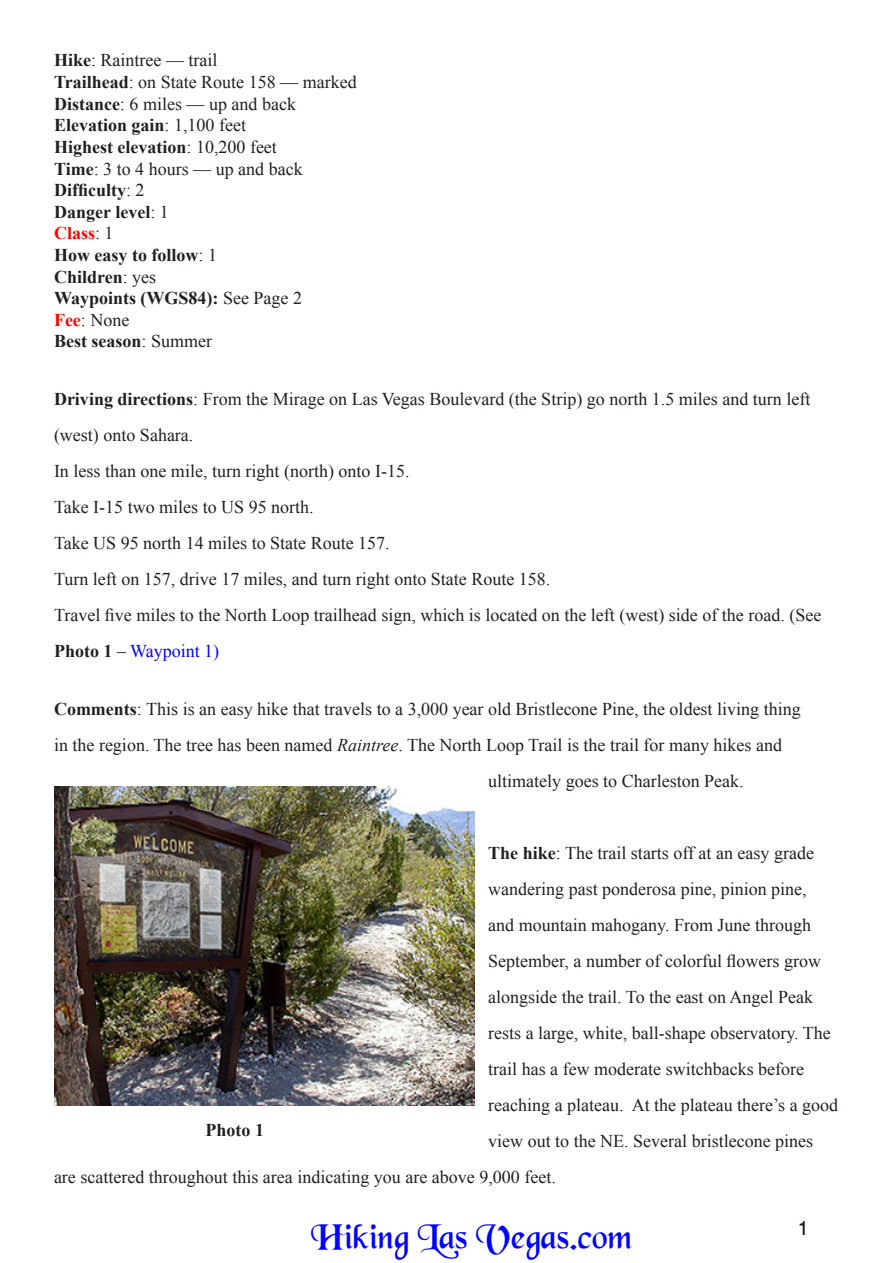
<style>
.page{position:relative;width:893px;height:1263px;background:#fff}
.page>*{position:absolute;margin:0;border:0;box-sizing:border-box;transform-origin:0 0}
.t1{font:36px "Black Chancery";color:#00f}
.t2{font:500 27px "Win Soft Pro";color:#231f20}
.t3{font:18px/21.6px "Times New Roman";color:#231f20}
.t4{font:700 18px "Times New Roman";color:#231f20}
.s1{font-weight:700}
.s2{font-weight:700;color:#f00}
.s3{color:#00f}
.s4{font-style:italic}
</style>
<div class="page">
<img style="left:54px;top:787px;width:420px;height:319px">
<p class="t3" style="left:54px;top:49px;width:304px"><span class="s1">Hike</span>: Raintree — trail<br><span class="s1">Trailhead</span>: on State Route 158 — marked<br><span class="s1">Distance</span> 6: miles — up and back<br><span class="s1">Elevation gain</span>: 1,100 feet<br><span class="s1">Highest elevation</span>: 10,200 feet<br><span class="s1">Time</span> to3: 4 hours — up and back<br><span class="s1">Difficulty</span> 2:<br><span class="s1">Danger level</span> 1:<br><span class="s2">Class</span> 1:<br><span class="s1">How easy to follow</span> 1:<br><span class="s1">Children</span>: yes<br><span class="s1">Waypoints (WGS84 :)</span> See Page 2<br><span class="s2">Fee</span>: None<br><span class="s1">Best season</span>: Summer</p>
<p class="t3" style="left:54px;top:381px;width:769px;line-height:36px"><span class="s1">Driving directions</span>: From the Mirage on Las Vegas Boulevard (the Strip) go north 1.5 miles and turn left (west) onto Sahara.<br>In less than one mile, turn right (north) onto I-15.<br>Take I-15 two miles to US 95 north.<br>Take US 95 north 14 miles to State Route 157.<br>Turn left on 157, drive 17 miles, and turn right onto State Route 158.<br>Travel five miles to the North Loop trailhead sign, which is located on the left (west) side of the road (. See <span class="s1">Photo 1</span> – <span class="s3">Waypoint (1</span></p>
<p class="t3" style="left:54px;top:697px;width:748px"><span class="s1">Comments</span>: This is an easy hike that travels to a 3,000 year old Bristlecone Pine, the oldest living thing</p>
<p class="t3" style="left:54px;top:733px;width:730px">in the region. The tree has been named <span class="s4">Raintree</span>. The North Loop Trail is the trail for many hikes and</p>
<p class="t3" style="left:488px;top:769px;width:257px">ultimately goes to Charleston Peak.</p>
<p class="t3" style="left:488px;top:841px;width:327px"><span class="s1">The hike</span>: The trail starts off at an easy grade</p>
<p class="t3" style="left:488px;top:877px;width:320px">wandering past ponderosa pine, pinion pine,</p>
<p class="t3" style="left:488px;top:913px;width:324px">and mountain mahogany. From June through</p>
<p class="t3" style="left:488px;top:949px;width:334px">September a, number of colorful flowers grow</p>
<p class="t3" style="left:488px;top:985px;width:326px">alongside the trail. To the east on Angel Peak</p>
<p class="t3" style="left:488px;top:1021px;width:344px">rests a large, white, ball-shape observatory. The</p>
<p class="t3" style="left:488px;top:1057px;width:317px">trail has a few moderate switchbacks before</p>
<p class="t3" style="left:488px;top:1093px;width:351px">reaching a plateau. At the plateau there as’ good</p>
<p class="t3" style="left:488px;top:1129px;width:326px">view out to the NE. Several bristlecone pines</p>
<p class="t3" style="left:54px;top:1165px;width:503px">are scattered throughout this area indicating you are above 9,000 feet.</p>
<p class="t4" style="left:206px;top:1118px;width:60px">Photo 1</p>
<h1 class="t1" style="left:311px;top:1218px;width:323px">Hiking La s Vegas.com</h1>
<h2 class="t2" style="left:797px;top:1208px;width:13px">1</h2>
</div>
